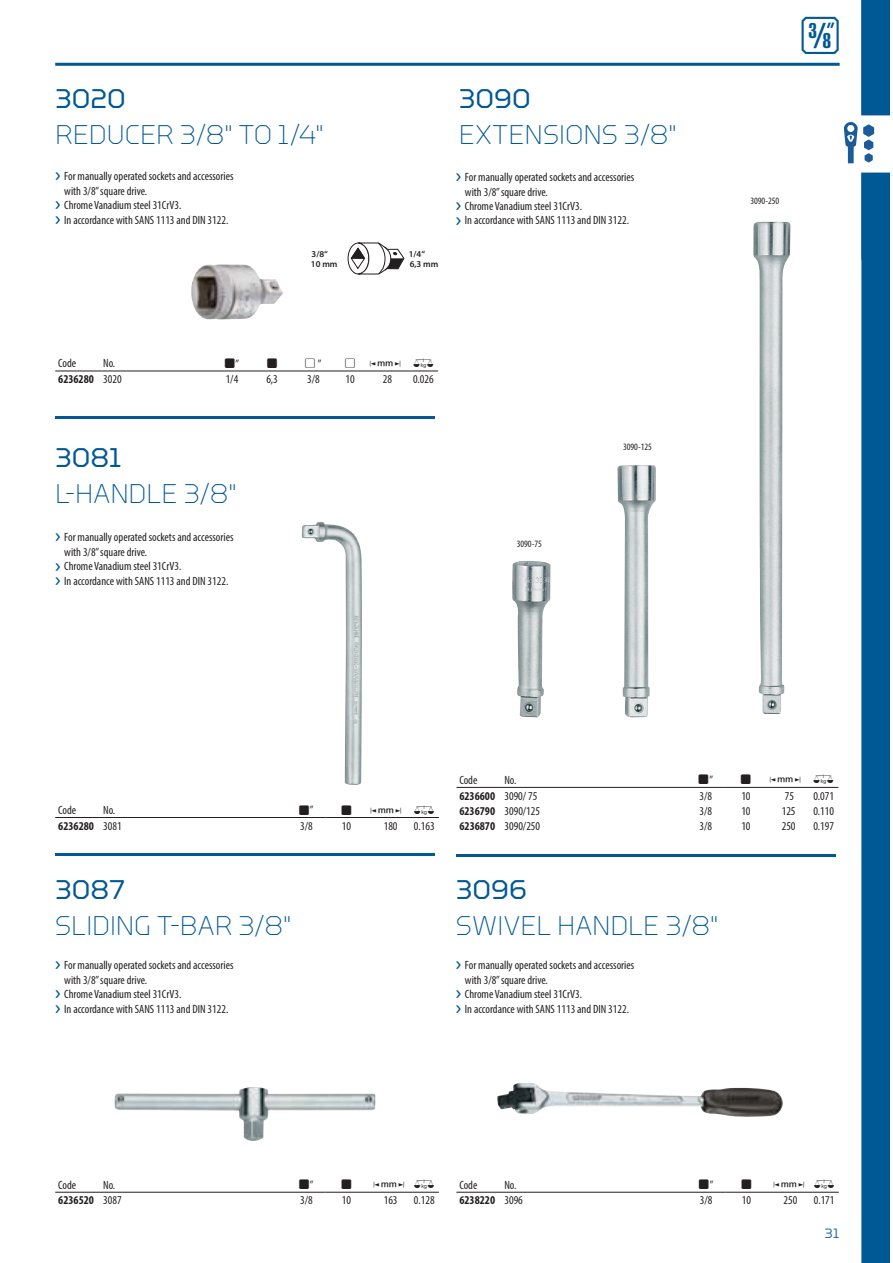
<style>
.page{position:relative;width:893px;height:1263px;background:#fff}
.page>*{position:absolute;margin:0;border:0;box-sizing:border-box;transform-origin:0 0}
.t1{font:46.5px "Gedore";color:#005894}
.t2{font:300 27px "GEDORE Type";letter-spacing:-.005em;color:#005894}
.t3{font:27px "GEDORE Type";color:#005894}
.t4{font:13.5px "GEDORE Type";color:#2b6da3}
.t5{font:condensed 12px "Myriad Pro";color:#231f20}
.t6{font:700 condensed 12px "Myriad Pro";color:#231f20}
.t7{font:12px "Gedore";color:#231f20}
.t8{font:condensed 9.75px "Myriad Pro";color:#231f20}
.t9{font:600 9px "Myriad Pro";color:#231f20}
.s1{font-family:"GEDORE Type";font-stretch:normal;font-size:16.8px;color:#005894}
.s2{font-weight:400}
.s3{font-weight:700}
</style>
<div class="page">
<hr style="left:55px;top:371px;width:383px;height:1px;background:#231f20">
<img style="left:115px;top:1087px;width:261px;height:54px">
<hr style="left:55px;top:853px;width:379px;height:3px;background:#005894">
<img style="left:301px;top:522px;width:61px;height:263px">
<hr style="left:55px;top:416px;width:379px;height:3px;background:#005894">
<hr style="left:55px;top:817px;width:270px;height:1px;background:#231f20">
<hr style="left:325px;top:817px;width:114px;height:1px;background:#231f20">
<hr style="left:55px;top:1192px;width:270px;height:1px;background:#231f20">
<hr style="left:325px;top:1192px;width:114px;height:1px;background:#231f20">
<img style="left:512px;top:561px;width:39px;height:156px">
<img style="left:617px;top:465px;width:39px;height:252px">
<img style="left:753px;top:222px;width:38px;height:492px">
<hr style="left:456px;top:787px;width:269px;height:1px;background:#231f20">
<hr style="left:725px;top:787px;width:113px;height:1px;background:#231f20">
<img style="left:497px;top:1083px;width:286px;height:34px">
<hr style="left:456px;top:854px;width:379px;height:3px;background:#005894">
<hr style="left:456px;top:1192px;width:269px;height:1px;background:#231f20">
<hr style="left:725px;top:1192px;width:114px;height:1px;background:#231f20">
<hr style="left:55px;top:63px;width:784px;height:3px;background:#005894">
<svg style="left:839px;top:0;width:50px;height:1263px"></svg>
<img style="left:191px;top:264px;width:92px;height:55px">
<div style="left:348px;top:243px;width:21px;height:31px;border:1px solid #231f20;border-radius:50%"></div>
<svg style="left:351px;top:243px;width:53px;height:31px"></svg>
<h2 class="t3" style="left:55px;top:83px;width:72px">3020</h2>
<h2 class="t2" style="left:55px;top:125px;width:270px">REDUCER 3/8" TO 1/4"</h2>
<p class="t5" style="left:55px;top:169px;width:180px"><span class="s1">›</span> For manually operated sockets and accessories</p>
<p class="t5" style="left:64px;top:184px;width:85px">with 3/8” square drive.</p>
<p class="t5" style="left:55px;top:198px;width:128px"><span class="s1">›</span> Chrome Vanadium steel 31CrV3.</p>
<p class="t5" style="left:55px;top:212px;width:175px"><span class="s1">›</span> In accordance with SANS 1113 and DIN 3122.</p>
<p class="t9" style="left:312px;top:248px;width:18px">3/8“</p>
<p class="t9" style="left:409px;top:248px;width:18px">1/4“</p>
<p class="t9" style="left:311px;top:258px;width:28px">10 mm</p>
<p class="t9" style="left:410px;top:258px;width:30px">6,3 mm</p>
<h2 class="t3" style="left:459px;top:83px;width:73px">3090</h2>
<h2 class="t2" style="left:459px;top:125px;width:219px">EXTENSIONS 3/8"</h2>
<p class="t5" style="left:456px;top:170px;width:180px"><span class="s1">›</span> For manually operated sockets and accessories</p>
<p class="t5" style="left:465px;top:185px;width:85px">with 3/8” square drive.</p>
<p class="t5" style="left:456px;top:199px;width:128px"><span class="s1">›</span> Chrome Vanadium steel 31CrV3.</p>
<p class="t5" style="left:456px;top:213px;width:175px"><span class="s1">›</span> In accordance with SANS 1113 and DIN 3122.</p>
<p class="t5" style="left:58px;top:356px;width:19px">Code</p>
<p class="t5" style="left:103px;top:356px;width:14px">No.</p>
<p class="t7" style="left:225px;top:357px;width:12px">A</p>
<p class="t5" style="left:236px;top:349px;width:5px">„</p>
<p class="t7" style="left:267px;top:357px;width:12px">A</p>
<p class="t7" style="left:305px;top:357px;width:12px">Q</p>
<p class="t5" style="left:318px;top:349px;width:5px">„</p>
<p class="t7" style="left:345px;top:357px;width:90px">QY0</p>
<p class="t6" style="left:58px;top:372px;width:65px">6236280 <span class="s2">3020</span></p>
<p class="t5" style="left:226px;top:372px;width:14px">1/4</p>
<p class="t5" style="left:266px;top:372px;width:13px">6,3</p>
<p class="t5" style="left:307px;top:372px;width:14px">3/8</p>
<p class="t5" style="left:345px;top:372px;width:11px">10</p>
<p class="t5" style="left:383px;top:372px;width:11px">28</p>
<p class="t5" style="left:413px;top:372px;width:22px">0.026</p>
<h2 class="t3" style="left:55px;top:443px;width:68px">3081</h2>
<h2 class="t2" style="left:55px;top:484px;width:183px">L-HANDLE 3/8"</h2>
<p class="t5" style="left:55px;top:530px;width:180px"><span class="s1">›</span> For manually operated sockets and accessories</p>
<p class="t5" style="left:64px;top:545px;width:85px">with 3/8” square drive.</p>
<p class="t5" style="left:55px;top:559px;width:128px"><span class="s1">›</span> Chrome Vanadium steel 31CrV3.</p>
<p class="t5" style="left:55px;top:574px;width:175px"><span class="s1">›</span> In accordance with SANS 1113 and DIN 3122.</p>
<p class="t8" style="left:517px;top:537px;width:27px">3090-75</p>
<p class="t8" style="left:623px;top:441px;width:30px">3090-125</p>
<h1 class="t1" style="left:801px;top:11px;width:40px">S</h1>
<p class="t8" style="left:750px;top:195px;width:30px">3090-250</p>
<p class="t5" style="left:58px;top:803px;width:19px">Code</p>
<p class="t5" style="left:103px;top:803px;width:14px">No.</p>
<p class="t7" style="left:299px;top:803px;width:12px">A</p>
<p class="t5" style="left:310px;top:796px;width:5px">„</p>
<p class="t7" style="left:341px;top:803px;width:12px">A</p>
<p class="t7" style="left:370px;top:803px;width:66px">Y 0</p>
<p class="t6" style="left:58px;top:818px;width:65px">6236280 <span class="s2">3081</span></p>
<p class="t5" style="left:300px;top:819px;width:14px">3/8</p>
<p class="t5" style="left:342px;top:819px;width:11px">10</p>
<p class="t5" style="left:384px;top:819px;width:15px">180</p>
<p class="t5" style="left:414px;top:819px;width:22px">0.163</p>
<h2 class="t3" style="left:55px;top:874px;width:71px">3087</h2>
<h2 class="t2" style="left:55px;top:916px;width:238px">SLIDING T-BAR 3/8"</h2>
<p class="t5" style="left:55px;top:958px;width:180px"><span class="s1">›</span> For manually operated sockets and accessories</p>
<p class="t5" style="left:64px;top:973px;width:85px">with 3/8” square drive.</p>
<p class="t5" style="left:55px;top:987px;width:128px"><span class="s1">›</span> Chrome Vanadium steel 31CrV3.</p>
<p class="t5" style="left:55px;top:1001px;width:175px"><span class="s1">›</span> In accordance with SANS 1113 and DIN 3122.</p>
<p class="t5" style="left:459px;top:773px;width:19px">Code</p>
<p class="t5" style="left:504px;top:773px;width:14px">No.</p>
<p class="t7" style="left:698px;top:773px;width:12px">A</p>
<p class="t5" style="left:709px;top:766px;width:5px">„</p>
<p class="t7" style="left:741px;top:773px;width:12px">A</p>
<p class="t7" style="left:770px;top:773px;width:66px">Y 0</p>
<p class="t6" style="left:459px;top:788px;width:79px">6236600 <span class="s2">3090/ 75</span></p>
<p class="t5" style="left:699px;top:788px;width:14px">3/8</p>
<p class="t5" style="left:741px;top:788px;width:11px">10</p>
<p class="t5" style="left:785px;top:788px;width:11px">75</p>
<p class="t5" style="left:813px;top:788px;width:22px">0.071</p>
<p class="t5" style="left:459px;top:803px;width:82px"><span class="s3">6236790</span> 3090/125</p>
<p class="t5" style="left:699px;top:803px;width:14px">3/8</p>
<p class="t5" style="left:741px;top:803px;width:11px">10</p>
<p class="t5" style="left:782px;top:803px;width:15px">125</p>
<p class="t5" style="left:813px;top:803px;width:22px">0.110</p>
<p class="t5" style="left:459px;top:818px;width:82px"><span class="s3">6236870</span> 3090/250</p>
<p class="t5" style="left:699px;top:818px;width:14px">3/8</p>
<p class="t5" style="left:741px;top:818px;width:11px">10</p>
<p class="t5" style="left:782px;top:818px;width:15px">250</p>
<p class="t5" style="left:813px;top:818px;width:22px">0.197</p>
<h2 class="t3" style="left:456px;top:874px;width:73px">3096</h2>
<h2 class="t2" style="left:456px;top:916px;width:264px">SWIVEL HANDLE 3/8"</h2>
<p class="t5" style="left:456px;top:958px;width:180px"><span class="s1">›</span> For manually operated sockets and accessories</p>
<p class="t5" style="left:465px;top:973px;width:85px">with 3/8” square drive.</p>
<p class="t5" style="left:456px;top:987px;width:128px"><span class="s1">›</span> Chrome Vanadium steel 31CrV3.</p>
<p class="t5" style="left:456px;top:1001px;width:175px"><span class="s1">›</span> In accordance with SANS 1113 and DIN 3122.</p>
<p class="t5" style="left:58px;top:1177px;width:19px">Code</p>
<p class="t5" style="left:103px;top:1177px;width:14px">No.</p>
<p class="t7" style="left:299px;top:1178px;width:12px">A</p>
<p class="t5" style="left:310px;top:1171px;width:5px">„</p>
<p class="t7" style="left:341px;top:1178px;width:12px">A</p>
<p class="t7" style="left:374px;top:1178px;width:63px">Y 0</p>
<p class="t6" style="left:58px;top:1193px;width:65px">6236520 <span class="s2">3087</span></p>
<p class="t5" style="left:300px;top:1193px;width:14px">3/8</p>
<p class="t5" style="left:342px;top:1193px;width:11px">10</p>
<p class="t5" style="left:384px;top:1193px;width:15px">163</p>
<p class="t5" style="left:414px;top:1193px;width:22px">0.128</p>
<p class="t5" style="left:459px;top:1177px;width:19px">Code</p>
<p class="t5" style="left:504px;top:1177px;width:14px">No.</p>
<p class="t7" style="left:699px;top:1178px;width:12px">A</p>
<p class="t5" style="left:710px;top:1171px;width:5px">„</p>
<p class="t7" style="left:741px;top:1178px;width:12px">A</p>
<p class="t7" style="left:773px;top:1178px;width:63px">Y 0</p>
<p class="t6" style="left:459px;top:1193px;width:65px">6238220 <span class="s2">3096</span></p>
<p class="t5" style="left:700px;top:1193px;width:14px">3/8</p>
<p class="t5" style="left:742px;top:1193px;width:11px">10</p>
<p class="t5" style="left:783px;top:1193px;width:15px">250</p>
<p class="t5" style="left:814px;top:1193px;width:22px">0.171</p>
<p class="t4" style="left:824px;top:1226px;width:16px">31</p>
</div>
